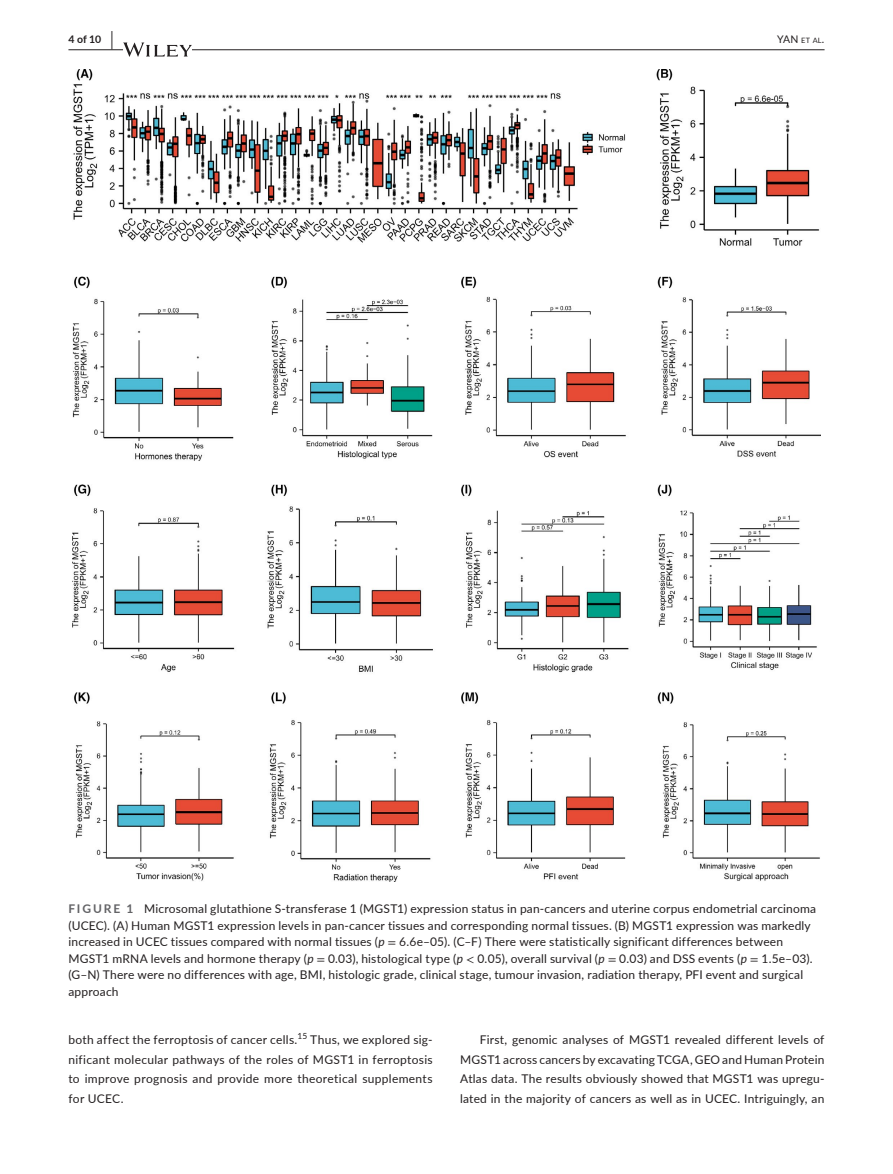
<style>
.page{position:relative;width:893px;height:1174px;background:#fff}
.page>*{position:absolute;margin:0;border:0;box-sizing:border-box;transform-origin:0 0}
.t1{font:12px/19.5px "Lato";letter-spacing:.015em;color:#231f20;text-align:justify}
.t2{font:10.5px "Lato";color:#231f20}
.t3{font:700 10.5px "Lato";color:#231f20}
.s1{font-size:19.5px}
.s2{font-size:7.35px}
.s3{font-weight:700;color:#636366}
.s4{font-style:italic}
.s5{font-family:"STIX"}
</style>
<div class="page">
<hr style="left:68px;top:49px;width:756px;height:1px;background:#231f20">
<svg style="left:123px;top:42px;width:69px;height:15px"></svg>
<img style="left:72px;top:69px;width:749px;height:812px">
<p class="t3" style="left:68px;top:31px;width:46px">4 of 10 <span class="s1">|</span></p>
<p class="t2" style="left:777px;top:31px;width:49px">YAN <span class="s2">et al</span>.</p>
<p class="t1" style="left:68px;top:900px;width:749px;line-height:16.5px;text-align:left"><span class="s3">FIGURE 1</span> Microsomal glutathione S-transferase 1 (MGST1) expression status in pan-cancers and uterine corpus endometrial carcinoma (UCEC). (A) Human MGST1 expression levels in pan-cancer tissues and corresponding normal tissues. (B) MGST1 expression was markedly increased in UCEC tissues compared with normal tissues (<span class="s4">p</span> <span class="s5">=</span> 6.6e–05). (C–F) There were statistically significant differences between MGST1 mRNA levels and hormone therapy (<span class="s4">p</span> <span class="s5">=</span> 0.03), histological type (<span class="s4">p</span> <span class="s5">&lt;</span> 0.05), overall survival (<span class="s4">p</span> <span class="s5">=</span> 0.03) and DSS events (<span class="s4">p</span> <span class="s5">=</span> 1.5e–03). (G–N) There were no differences with age, BMI, histologic grade, clinical stage, tumour invasion, radiation therapy, PFI event and surgical approach</p>
<p class="t1" style="left:68px;top:1029px;width:366px">both affect the ferroptosis of cancer cells.<sup>15</sup> Thus, we explored sig&shy;nificant molecular pathways of the roles of MGST1 in ferroptosis to improve prognosis and provide more theoretical supplements for UCEC.</p>
<p class="t1" style="left:460px;top:1029px;width:366px;text-indent:20px">First, genomic analyses of MGST1 revealed different levels of MGST1 across cancers by excavating TCGA, GEO and Human Protein Atlas data. The results obviously showed that MGST1 was upregu&shy;lated in the majority of cancers as well as in UCEC. Intriguingly, an</p>
</div>
